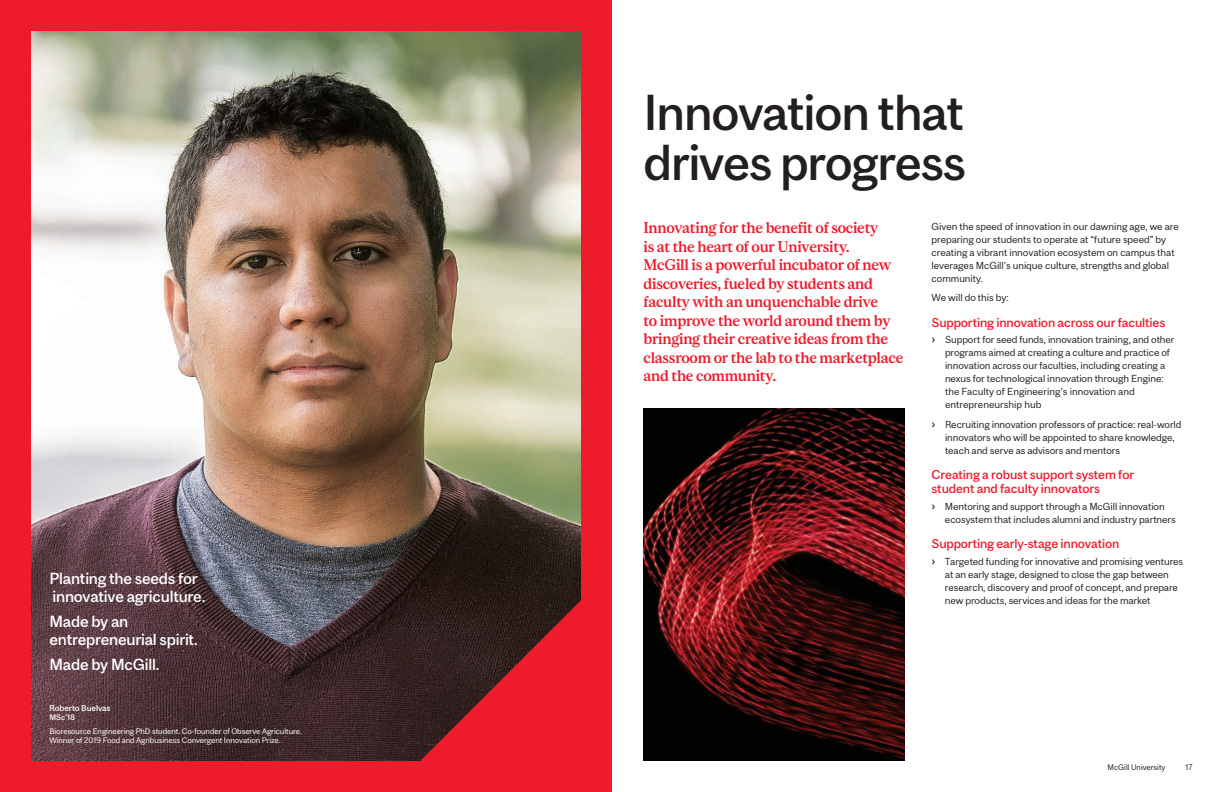
<style>
.page{position:relative;width:1224px;height:792px;background:#fff}
.page>*{position:absolute;margin:0;border:0;box-sizing:border-box;transform-origin:0 0}
.t1{font:500 47px/50px "Mc Gill Sans";letter-spacing:-.025em;color:#231f20}
.t2{font:500 15px/18px "Mc Gill Sans";letter-spacing:-.015em;color:#fff}
.t3{font:500 14.5px/18.5px "Mc Gill Serif";letter-spacing:-.02em;color:#ee1b2d}
.t4{font:500 12px/14px "Mc Gill Sans";letter-spacing:-.01em;color:#ee1b2d}
.t5{font:9.5px/13px "Mc Gill Sans";letter-spacing:-.01em;color:#231f20}
.t6{font:500 8px "Mc Gill Sans";letter-spacing:-.01em;color:#fff}
.t7{font:7.5px/9px "Mc Gill Sans";letter-spacing:-.01em;color:#fff}
.t8{font:7.5px "Mc Gill Sans";letter-spacing:-.01em;color:#231f20}
.t9{font:500 7.5px "Mc Gill Sans";color:#fff}
.s1{font-weight:500;font-size:11.4px}
</style>
<div class="page">
<div style="left:0;top:0;width:612px;height:792px;background:#ee1b2d"></div>
<img style="left:32px;top:32px;width:548px;height:728px">
<svg style="left:389px;top:569px;width:192px;height:192px"></svg>
<img style="left:644px;top:409px;width:260px;height:351px">
<h2 class="t2" style="left:50px;top:570px;width:157px">Planting the seeds for innovative agriculture.</h2>
<h2 class="t2" style="left:50px;top:612px;width:150px">Made by an entrepreneurial spirit.</h2>
<h2 class="t2" style="left:50px;top:655px;width:112px">Made by McGill.</h2>
<p class="t6" style="left:50px;top:703px;width:63px">Roberto Buelvas</p>
<p class="t9" style="left:50px;top:713px;width:27px">MSc’18</p>
<p class="t7" style="left:50px;top:726px;width:254px">Bioresource Engineering PhD student. Co-founder of Observe Agriculture.<br>Winner of 2019 Food and Agribusiness Convergent Innovation Prize.</p>
<h1 class="t1" style="left:644px;top:87px;width:324px">Innovation that drives progress</h1>
<p class="t3" style="left:644px;top:219px;width:261px">Innovating for the bene-t of society<br>is at the heart of our University.<br>McGill is a powerful incubator of new discoveries, fueled by students and faculty with an unquenchable drive<br>to improve the world around them by bringing their creative ideas from the classroom or the lab to the marketplace and the community.</p>
<p class="t5" style="left:932px;top:220px;width:249px">Given the speed of innovation in our dawning age, we are preparing our students to operate at “future speed” by creating a vibrant innovation ecosystem on campus that leverages McGill’s unique culture, strengths and global community.</p>
<p class="t5" style="left:932px;top:291px;width:79px">We will do this by:</p>
<p class="t4" style="left:932px;top:315px;width:235px">Supporting innovation across our faculties</p>
<p class="t5" style="left:945px;top:333px;width:231px;text-indent:-14px"><span class="s1">›</span> Support for seed funds, innovation training, and other programs aimed at creating a culture and practice of innovation across our faculties, including creating a nexus for technological innovation through Engine: the Faculty of Engineering’s innovation and entrepreneurship hub</p>
<p class="t5" style="left:945px;top:418px;width:238px;text-indent:-14px"><span class="s1">›</span> Recruiting innovation professors of practice: real-world innovators who will be appointed to share knowledge, teach and serve as advisors and mentors</p>
<p class="t4" style="left:932px;top:468px;width:204px">Creating a robust support system for student and faculty innovators</p>
<p class="t5" style="left:945px;top:500px;width:232px;text-indent:-14px"><span class="s1">›</span> Mentoring and support through a McGill innovation ecosystem that includes alumni and industry partners</p>
<p class="t4" style="left:931px;top:537px;width:189px">Supporting early-stage innovation</p>
<p class="t5" style="left:945px;top:555px;width:240px;text-indent:-14px"><span class="s1">›</span> Targeted funding for innovative and promising ventures at an early stage, designed to close the gap between research, discovery and proof of concept, and prepare new products, services and ideas for the market</p>
<p class="t8" style="left:1108px;top:762px;width:60px">McGill University</p>
<p class="t8" style="left:1185px;top:762px;width:9px">17</p>
</div>
